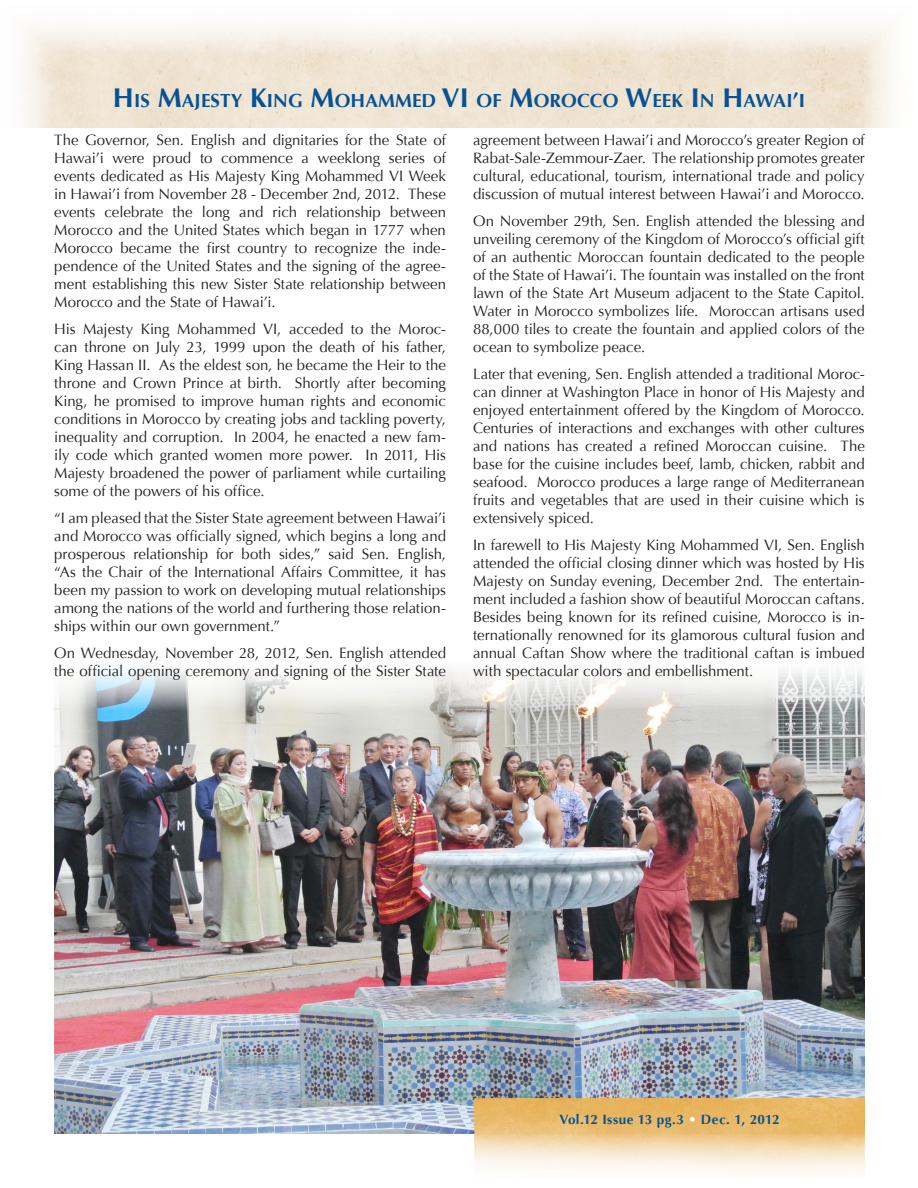
<style>
.page{position:relative;width:918px;height:1188px;background:#fff}
.page>*{position:absolute;margin:0;border:0;box-sizing:border-box;transform-origin:0 0}
.headline{font:700 18.9px "Optima";letter-spacing:.005em;color:#065294}
.Main_Optima{font:15px/18px "Optima";color:#231f20;text-align:justify}
.Emphasis{font:700 13.5px "Optima";letter-spacing:.03em;color:#065294}
.s1{font-size:27px}
.s2{font-size:21px}
.s3{color:#fff}
</style>
<div class="page">
<img style="left:55px;top:669px;width:810px;height:465px">
<img style="left:474px;top:1099px;width:391px;height:73px">
<img style="left:22px;top:22px;width:871px;height:105px">
<p class="headline" style="left:113px;top:89px;width:690px"><span class="s1">H</span> IS <span class="s1">M</span>AJESTY <span class="s1">K</span>I NG <span class="s1">M</span>OHAMMED <span class="s1">VI</span> OF <span class="s1">M</span>OROCCO <span class="s1">W</span>EEK <span class="s1">I</span>N <span class="s1">H</span> AWAI<span class="s2">’</span>I</p>
<p class="Main_Optima" style="left:54px;top:131px;width:393px">The Governor, Sen. English and dignitaries for the State of Hawai’i were proud to commence a weeklong series of events dedicated as His Majesty King Mohammed VI Week in Hawai’i from November 28 - December 2nd, 2012. These events celebrate the long and rich relationship between Morocco and the United States which began in 1777 when Morocco became the first country to recognize the inde&shy;pendence of the United States and the signing of the agree&shy;ment establishing this new Sister State relationship between Morocco and the State of Hawai’i.</p>
<p class="Main_Optima" style="left:54px;top:320px;width:393px">His Majesty King Mohammed VI, acceded to the Moroc&shy;can throne on July 23, 1999 upon the death of his father, King Hassan II. As the eldest son, he became the Heir to the throne and Crown Prince at birth. Shortly after becoming King, he promised to improve human rights and economic conditions in Morocco by creating jobs and tackling poverty, inequality and corruption. In 2004, he enacted a new fam&shy;ily code which granted women more power. In 2011, His Majesty broadened the power of parliament while curtailing some of the powers of his office.</p>
<p class="Main_Optima" style="left:54px;top:509px;width:393px">“I am pleased that the Sister State agreement between Hawai’i and Morocco was officially signed, which begins a long and prosperous relationship for both sides,” said Sen. English, “As the Chair of the International Affairs Committee, it has been my passion to work on developing mutual relationships among the nations of the world and furthering those relation&shy;ships within our own government.”</p>
<p class="Main_Optima" style="left:54px;top:644px;width:393px">On Wednesday, November 28, 2012, Sen. English attended the official opening ceremony and signing of the Sister State</p>
<p class="Main_Optima" style="left:473px;top:131px;width:393px">agreement between Hawai’i and Morocco’s greater Region of Rabat-Sale-Zemmour-Zaer. The relationship promotes greater cultural, educational, tourism, international trade and policy discussion of mutual interest between Hawai’i and Morocco.</p>
<p class="Main_Optima" style="left:473px;top:212px;width:393px">On November 29th, Sen. English attended the blessing and unveiling ceremony of the Kingdom of Morocco’s official gift of an authentic Moroccan fountain dedicated to the people of the State of Hawai’i. The fountain was installed on the front lawn of the State Art Museum adjacent to the State Capitol.<br>Water in Morocco symbolizes life. Moroccan artisans used 88,000 tiles to create the fountain and applied colors of the ocean to symbolize peace.</p>
<p class="Main_Optima" style="left:473px;top:365px;width:393px">Later that evening, Sen. English attended a traditional Moroc&shy;can dinner at Washington Place in honor of His Majesty and enjoyed entertainment offered by the Kingdom of Morocco.<br>Centuries of interactions and exchanges with other cultures and nations has created a refined Moroccan cuisine. The base for the cuisine includes beef, lamb, chicken, rabbit and seafood. Morocco produces a large range of Mediterranean fruits and vegetables that are used in their cuisine which is extensively spiced.</p>
<p class="Main_Optima" style="left:473px;top:536px;width:393px">In farewell to His Majesty King Mohammed VI, Sen. English attended the official closing dinner which was hosted by His Majesty on Sunday evening, December 2nd. The entertain&shy;ment included a fashion show of beautiful Moroccan caftans.<br>Besides being known for its refined cuisine, Morocco is in&shy;ternationally renowned for its glamorous cultural fusion and annual Caftan Show where the traditional caftan is imbued with spectacular colors and embellishment.</p>
<p class="Emphasis" style="left:559px;top:1112px;width:222px">Vol.12 Issue 13 pg.3 <span class="s3">•</span> Dec. 1, 2012</p>
</div>
